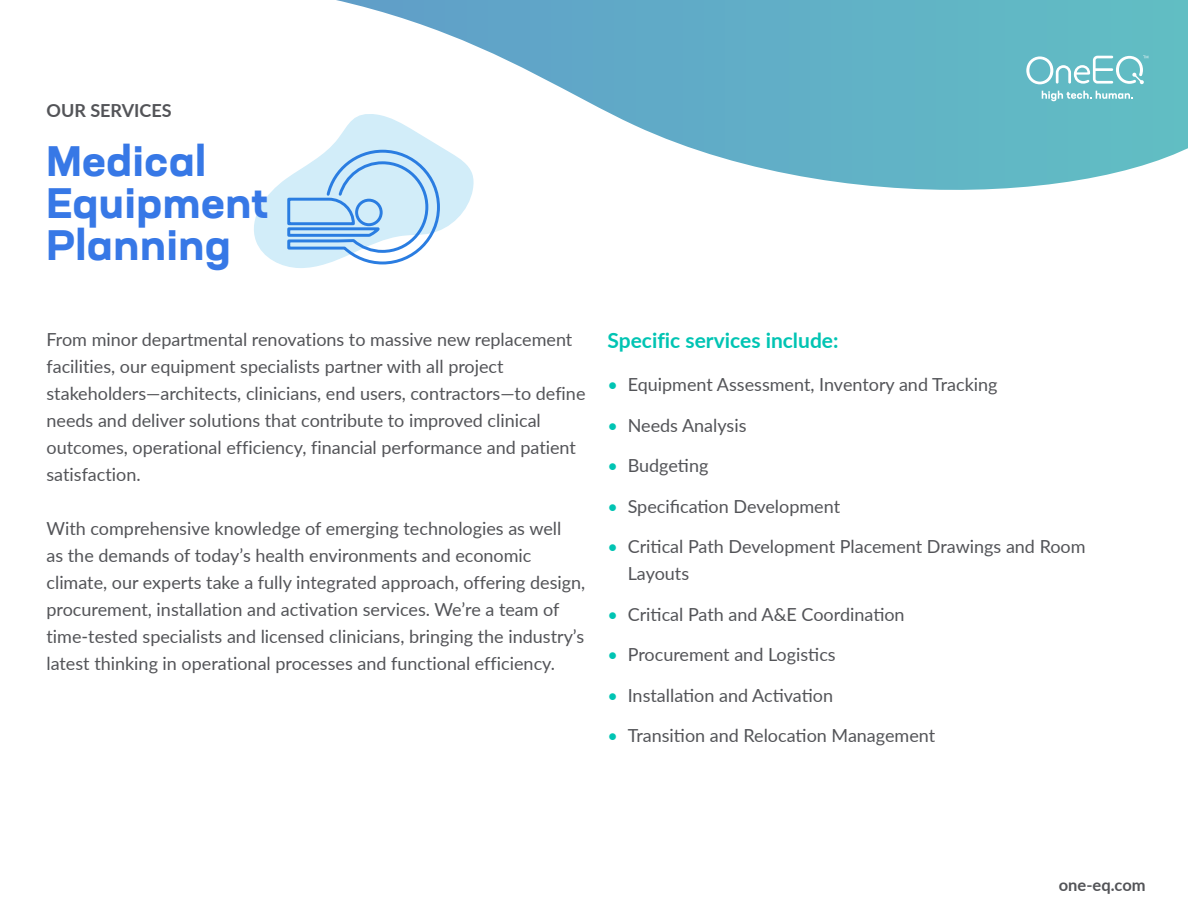
<style>
.page{position:relative;width:1188px;height:918px;background:#fff}
.page>*{position:absolute;margin:0;border:0;box-sizing:border-box;transform-origin:0 0}
.t1{font:700 expanded 42px/42px "Neusa Next Std";color:#3778e6}
.t2{font:700 21px "Lato";color:#00c4b3}
.t3{font:18px/27px "Lato";color:#535458}
.t4{font:700 18px "Lato";color:#535458}
.t5{font:700 16.5px "Lato";color:#535458}
.s1{color:#00c4b3}
</style>
<div class="page">
<svg style="left:336px;top:0;width:852px;height:190px"></svg>
<svg style="left:1026px;top:56px;width:122px;height:28px"></svg>
<svg style="left:1042px;top:91px;width:91px;height:10px"></svg>
<svg style="left:254px;top:114px;width:220px;height:154px"></svg>
<p class="t4" style="left:46px;top:97px;width:127px">OUR SERVICES</p>
<h1 class="t1" style="left:46px;top:139px;width:223px">Medical<br>Equipment<br>Planning</h1>
<p class="t3" style="left:46px;top:325px;width:541px">From minor departmental renovations to massive new replacement facilities, our equipment specialists partner with all project stakeholders—architects, clinicians, end users, contractors—to define needs and deliver solutions that contribute to improved clinical outcomes, operational efficiency, financial performance and patient satisfaction.</p>
<p class="t3" style="left:46px;top:514px;width:540px">With comprehensive knowledge of emerging technologies as well<br>as the demands of today’s health environments and economic climate, our experts take a fully integrated approach, offering design, procurement, installation and activation services. We’re a team of time-tested specialists and licensed clinicians, bringing the industry’s latest thinking in operational processes and functional efficiency.</p>
<p class="t2" style="left:608px;top:325px;width:233px">Specific services include:</p>
<p class="t3" style="left:608px;top:371px;width:392px"><span class="s1">•</span> Equipment Assessment, Inventory and Tracking</p>
<p class="t3" style="left:608px;top:411px;width:141px"><span class="s1">•</span> Needs Analysis</p>
<p class="t3" style="left:608px;top:452px;width:102px"><span class="s1">•</span> Budgeting</p>
<p class="t3" style="left:608px;top:492px;width:234px"><span class="s1">•</span> Specification Development</p>
<p class="t3" style="left:628px;top:533px;width:459px;text-indent:-20px"><span class="s1">•</span> Critical Path Development Placement Drawings and Room<br>Layouts</p>
<p class="t3" style="left:608px;top:600px;width:299px"><span class="s1">•</span> Critical Path and A&amp;E Coordination</p>
<p class="t3" style="left:608px;top:641px;width:230px"><span class="s1">•</span> Procurement and Logistics</p>
<p class="t3" style="left:608px;top:681px;width:227px"><span class="s1">•</span> Installation and Activation</p>
<p class="t3" style="left:608px;top:722px;width:329px"><span class="s1">•</span> Transition and Relocation Management</p>
<p class="t5" style="left:1059px;top:873px;width:88px">one-eq.com</p>
</div>
